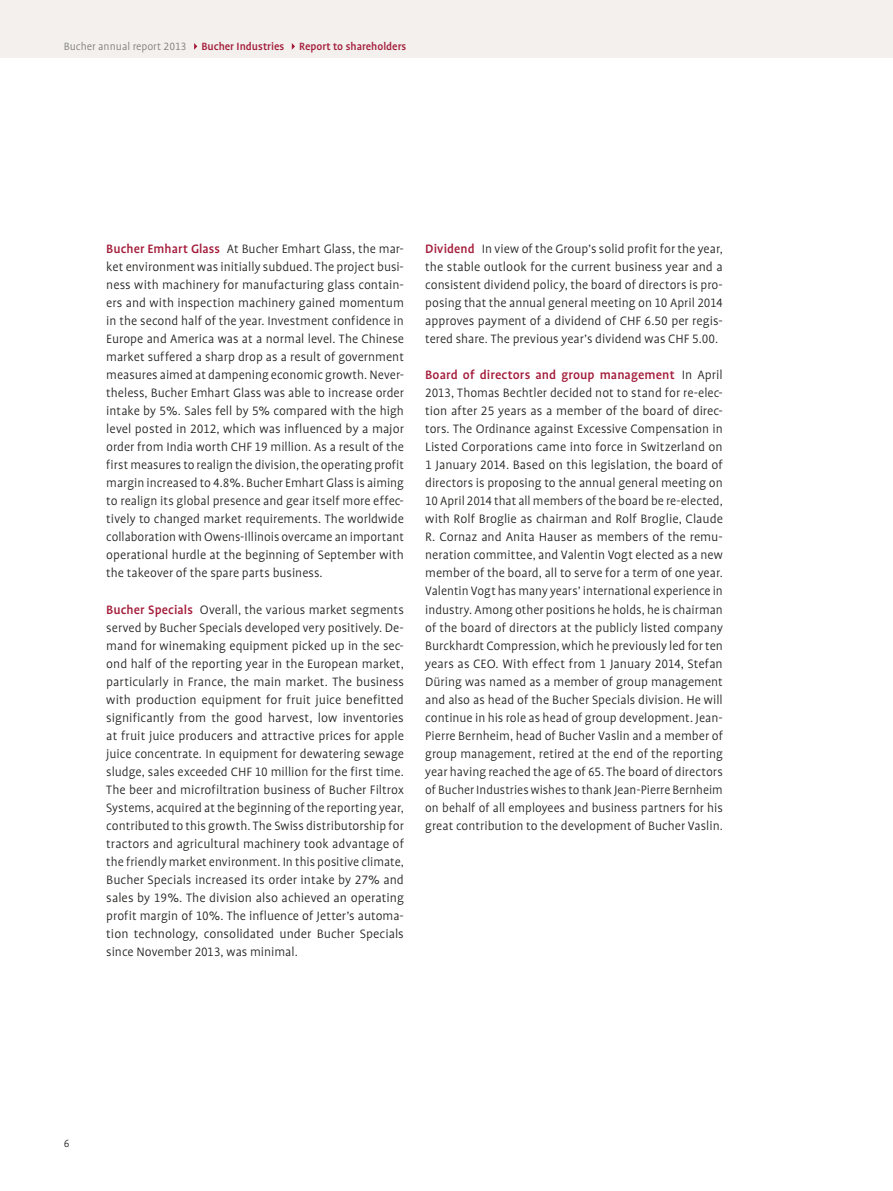
<style>
.page{position:relative;width:893px;height:1191px;background:#fff}
.page>*{position:absolute;margin:0;border:0;box-sizing:border-box;transform-origin:0 0}
.t1{font:300 13.8px/18px "Bucher Profile";color:#222221;text-align:justify}
.t2{font:500 12px "Bucher Profile";color:#a31b39}
.t3{font:300 12px "Bucher Profile";color:#222221}
.s1{font-weight:300;color:#7b7b7a}
.s2{font-weight:500;color:#a31b39}
</style>
<div class="page">
<hr style="left:892px;top:829px;width:1px;height:304px;background:#f3f0ed">
<div style="left:0;top:0;width:893px;height:57px;background:#f3f0ed"></div>
<svg style="left:194px;top:43px;width:3px;height:7px"></svg>
<svg style="left:292px;top:43px;width:3px;height:7px"></svg>
<p class="t2" style="left:64px;top:40px;width:344px"><span class="s1">Bucher annual report 2013</span> Bucher Industries Report to shareholders</p>
<p class="t1" style="left:106px;top:240px;width:299px"><span class="s2">Bucher Emhart Glass</span> At Bucher Emhart Glass, the mar&shy;ket environment was initially subdued. The project busi&shy;ness with machinery for manufacturing glass contain&shy;ers and with inspection machinery gained momentum in the second half of the year. Investment confidence in Europe and America was at a normal level. The Chinese market suffered a sharp drop as a result of government measures aimed at dampening economic growth. Never&shy;theless, Bucher Emhart Glass was able to increase order intake by 5%. Sales fell by 5% compared with the high level posted in 2012, which was influenced by a major order from India worth CHF 19 million. As a result of the first measures to realign the division, the operating profit margin increased to 4.8%. Bucher Emhart Glass is aiming to realign its global presence and gear itself more effec&shy;tively to changed market requirements. The worldwide collaboration with Owens-Illinois overcame an important operational hurdle at the beginning of September with the takeover of the spare parts business.</p>
<p class="t1" style="left:106px;top:600px;width:299px"><span class="s2">Bucher Specials</span> Overall, the various market segments served by Bucher Specials developed very positively. De&shy;mand for winemaking equipment picked up in the sec&shy;ond half of the reporting year in the European market, particularly in France, the main market. The business with production equipment for fruit juice benefitted significantly from the good harvest, low inventories at fruit juice producers and attractive prices for apple juice concentrate. In equipment for dewatering sewage sludge, sales exceeded CHF 10 million for the first time.<br>The beer and microfiltration business of Bucher Filtrox Systems, acquired at the beginning of the reporting year, contributed to this growth. The Swiss distributorship for tractors and agricultural machinery took advantage of the friendly market environment. In this positive climate, Bucher Specials increased its order intake by 27% and sales by 19%. The division also achieved an operating profit margin of 10%. The influence of Jetter’s automa&shy;tion technology, consolidated under Bucher Specials since November 2013, was minimal.</p>
<p class="t1" style="left:425px;top:240px;width:299px"><span class="s2">Dividend</span> In view of the Group’s solid profit for the year, the stable outlook for the current business year and a consistent dividend policy, the board of directors is pro&shy;posing that the annual general meeting on 10 April 2014 approves payment of a dividend of CHF 6.50 per regis&shy;tered share. The previous year’s dividend was CHF 5.00.</p>
<p class="t1" style="left:425px;top:366px;width:299px"><span class="s2">Board of directors and group management</span> In April 2013, Thomas Bechtler decided not to stand for re-elec&shy;tion after 25 years as a member of the board of direc&shy;tors. The Ordinance against Excessive Compensation in Listed Corporations came into force in Switzerland on 1 January 2014. Based on this legislation, the board of directors is proposing to the annual general meeting on 10 April 2014 that all members of the board be re-elected, with Rolf Broglie as chairman and Rolf Broglie, Claude R. Cornaz and Anita Hauser as members of the remu&shy;neration committee, and Valentin Vogt elected as a new member of the board, all to serve for a term of one year.<br>Valentin Vogt has many years’ international experience in industry. Among other positions he holds, he is chairman of the board of directors at the publicly listed company Burckhardt Compression, which he previously led for ten years as CEO. With effect from 1 January 2014, Stefan Düring was named as a member of group management and also as head of the Bucher Specials division. He will continue in his role as head of group development. Jean-Pierre Bernheim, head of Bucher Vaslin and a member of group management, retired at the end of the reporting year having reached the age of 65. The board of directors of Bucher Industries wishes to thank Jean-Pierre Bernheim on behalf of all employees and business partners for his great contribution to the development of Bucher Vaslin.</p>
<p class="t3" style="left:64px;top:1137px;width:7px">6</p>
</div>
